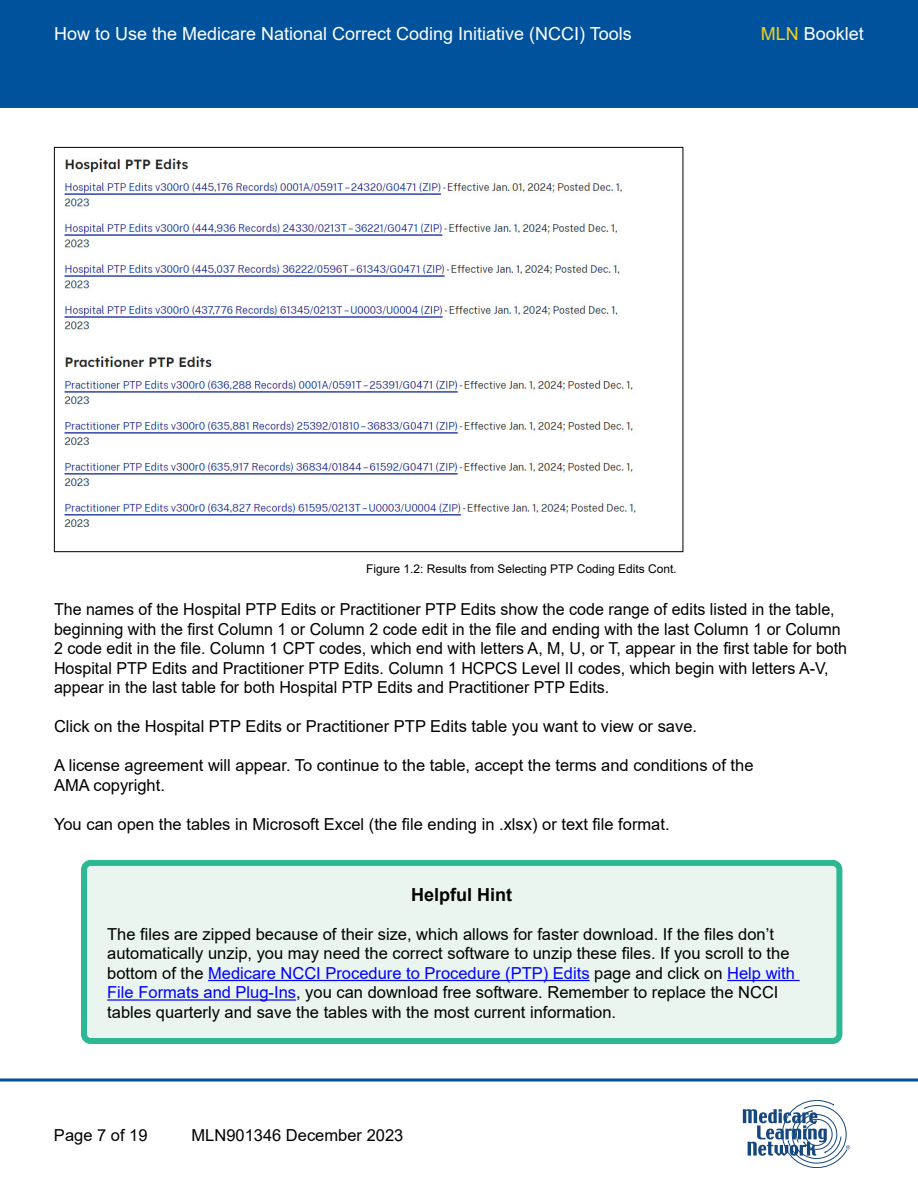
<style>
.page{position:relative;width:918px;height:1188px;background:#fff}
.page>*{position:absolute;margin:0;border:0;box-sizing:border-box;transform-origin:0 0}
.t1{font:18px "Arial";color:#fff}
.t2{font:700 18px "Arial";color:#000}
.t3{font:16.5px/19.5px "Arial";color:#000}
.t4{font:12px "Arial";color:#000}
.s1{color:#f3cf1e}
.s2{font-family:"Calibri"}
.s3{color:#00f}
</style>
<div class="page">
<div style="left:0;top:0;width:918px;height:108px;background:#00529c"></div>
<svg style="left:743px;top:1100px;width:107px;height:68px"></svg>
<svg style="left:0;top:1078px;width:918px;height:4px;background:#3f7db4"></svg>
<img style="left:64px;top:158px;width:572px;height:369px">
<div style="left:84px;top:863px;width:755px;height:178px;background:#eaf5f0;border-radius:7px"></div>
<hr style="left:208px;top:980px;width:382px;height:1px;background:#00f">
<hr style="left:727px;top:980px;width:73px;height:1px;background:#00f">
<hr style="left:107px;top:999px;width:189px;height:2px;background:#00f">
<div style="left:81px;top:860px;width:761px;height:184px;border:6px solid #2bb892;border-radius:7px"></div>
<p class="t1" style="left:54px;top:21px;width:579px">How to Use the Medicare National Correct Coding Initiative (NCCI) Tools</p>
<p class="t1" style="left:761px;top:21px;width:105px"><span class="s1">MLN</span> Booklet</p>
<p class="t4" style="left:366px;top:561px;width:312px">Figure 1.2: Results from Selecting PTP Coding Edits Cont<span class="s2">.</span></p>
<p class="t3" style="left:54px;top:599px;width:795px">The names of the Hospital PTP Edits or Practitioner PTP Edits show the code range of edits listed in the table, beginning with the first Column 1 or Column 2 code edit in the file and ending with the last Column 1 or Column 2 code edit in the file. Column 1 CPT codes, which end with letters A, M, U, or T, appear in the first table for both Hospital PTP Edits and Practitioner PTP Edits. Column 1 HCPCS Level II codes, which begin with letters A-V, appear in the last table for both Hospital PTP Edits and Practitioner PTP Edits.</p>
<p class="t3" style="left:54px;top:716px;width:645px">Click on the Hospital PTP Edits or Practitioner PTP Edits table you want to view or save.</p>
<p class="t3" style="left:54px;top:755px;width:701px">A license agreement will appear. To continue to the table, accept the terms and conditions of the</p>
<p class="t3" style="left:54px;top:775px;width:112px">AMA copyright.</p>
<p class="t3" style="left:54px;top:814px;width:617px">You can open the tables in Microsoft Excel (the file ending in .xlsx) or text file format.</p>
<p class="t2" style="left:411px;top:882px;width:102px">Helpful Hint</p>
<p class="t3" style="left:107px;top:924px;width:689px">The files are zipped because of their size, which allows for faster download. If the files don’t automatically unzip, you may need the correct software to unzip these files. If you scroll to the bottom of the <span class="s3">Medicare NCCI Procedure to Procedure (PTP) Edits</span> page and click on <span class="s3">Help with File Formats and Plug-Ins</span>, you can download free software. Remember to replace the NCCI tables quarterly and save the tables with the most current information.</p>
<p class="t3" style="left:54px;top:1125px;width:95px">Page 7 of 19</p>
<p class="t3" style="left:192px;top:1125px;width:213px">MLN901346 December 2023</p>
</div>
